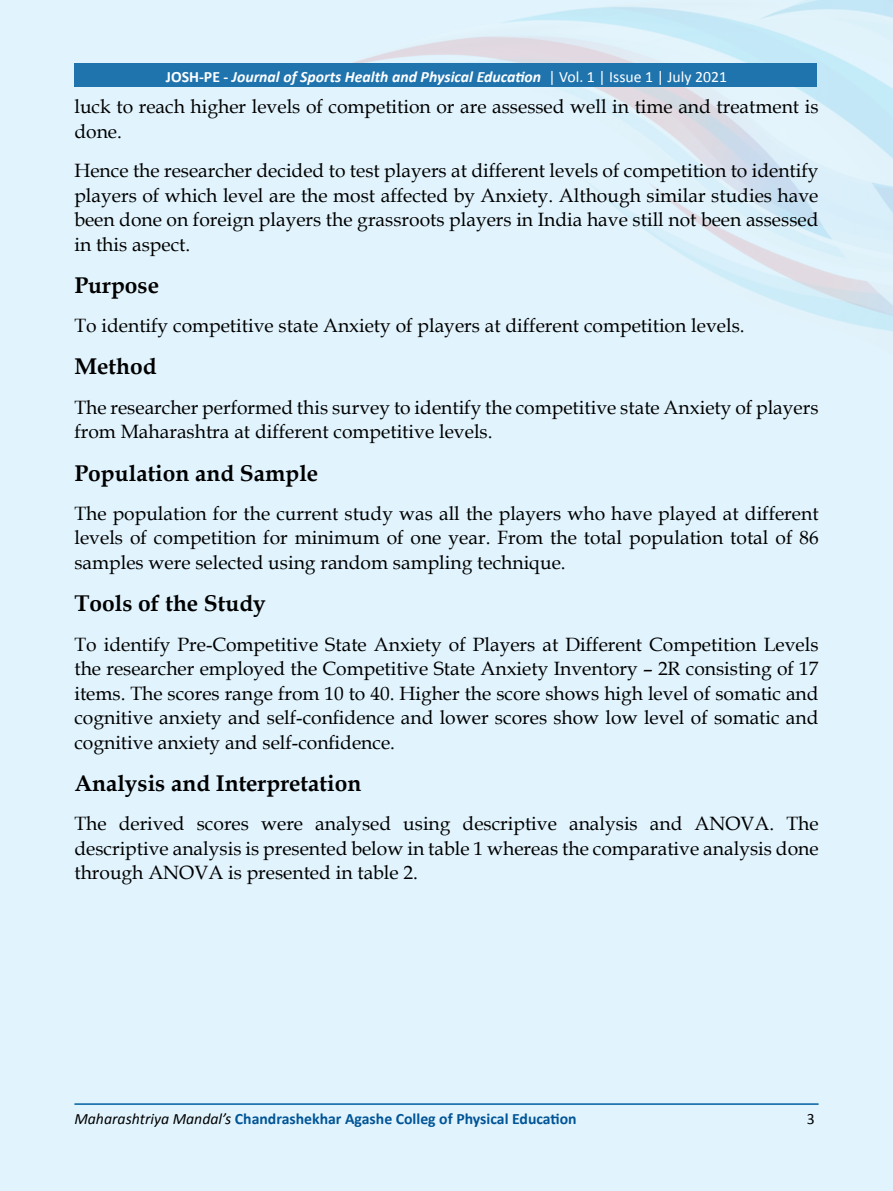
<style>
.page{position:relative;width:893px;height:1191px;background:#e1f4fd}
.page>*{position:absolute;margin:0;border:0;box-sizing:border-box;transform-origin:0 0}
.t1{font:700 22.75px "Book Antiqua";color:#000}
.t2{font:19.25px/24.5px "Book Antiqua";color:#000;text-align:justify}
.t3{font:italic 700 15.75px "Calibri";color:#fff}
.t4{font:700 15.75px "Calibri";color:#005496}
.t5{font:15.75px "Calibri";color:#000}
.s1{font-style:normal}
.s2{font-weight:400;font-style:normal}
.s3{font-weight:400;font-style:italic;color:#000}
</style>
<div class="page">
<hr style="left:74px;top:1103px;width:745px;height:2px;background:#2074ae">
<img style="left:303px;top:0;width:590px;height:332px">
<div style="left:74px;top:64px;width:743px;height:23px;background:#2074ae"></div>
<p class="t3" style="left:166px;top:66px;width:563px"><span class="s1">JOSH-PE -</span> Journal of Sports Health and Physical Education <span class="s2">| Vol. 1 | Issue 1 | July 2021</span></p>
<p class="t2" style="left:74px;top:94px;width:746px">luck to reach higher levels of competition or are assessed well in time and treatment is done.</p>
<p class="t2" style="left:74px;top:158px;width:746px">Hence the researcher decided to test players at different levels of competition to identify players of which level are the most affected by Anxiety. Although similar studies have been done on foreign players the grassroots players in India have still not been assessed in this aspect.</p>
<p class="t1" style="left:74px;top:270px;width:86px">Purpose</p>
<p class="t2" style="left:74px;top:313px;width:672px">To identify competitive state Anxiety of players at different competition levels.</p>
<p class="t1" style="left:74px;top:351px;width:84px">Method</p>
<p class="t2" style="left:74px;top:394px;width:746px">The researcher performed this survey to identify the competitive state Anxiety of players from Maharashtra at different competitive levels.</p>
<p class="t1" style="left:74px;top:457px;width:245px">Population and Sample</p>
<p class="t2" style="left:74px;top:501px;width:746px">The population for the current study was all the players who have played at different levels of competition for minimum of one year. From the total population total of 86 samples were selected using random sampling technique.</p>
<p class="t1" style="left:74px;top:588px;width:193px">Tools of the Study</p>
<p class="t2" style="left:74px;top:631px;width:746px">To identify Pre-Competitive State Anxiety of Players at Different Competition Levels the researcher employed the Competitive State Anxiety Inventory – 2R consisting of 17 items. The scores range from 10 to 40. Higher the score shows high level of somatic and cognitive anxiety and self-confidence and lower scores show low level of somatic and cognitive anxiety and self-confidence.</p>
<p class="t1" style="left:74px;top:767px;width:288px">Analysis and Interpretation</p>
<p class="t2" style="left:74px;top:811px;width:746px">The derived scores were analysed using descriptive analysis and ANOVA. The descriptive analysis is presented below in table 1 whereas the comparative analysis done through ANOVA is presented in table 2.</p>
<p class="t4" style="left:74px;top:1108px;width:504px"><span class="s3">Maharashtriya Mandal’s</span> Chandrashekhar Agashe Colleg of Physical Education</p>
<p class="t5" style="left:807px;top:1108px;width:9px">3</p>
</div>
